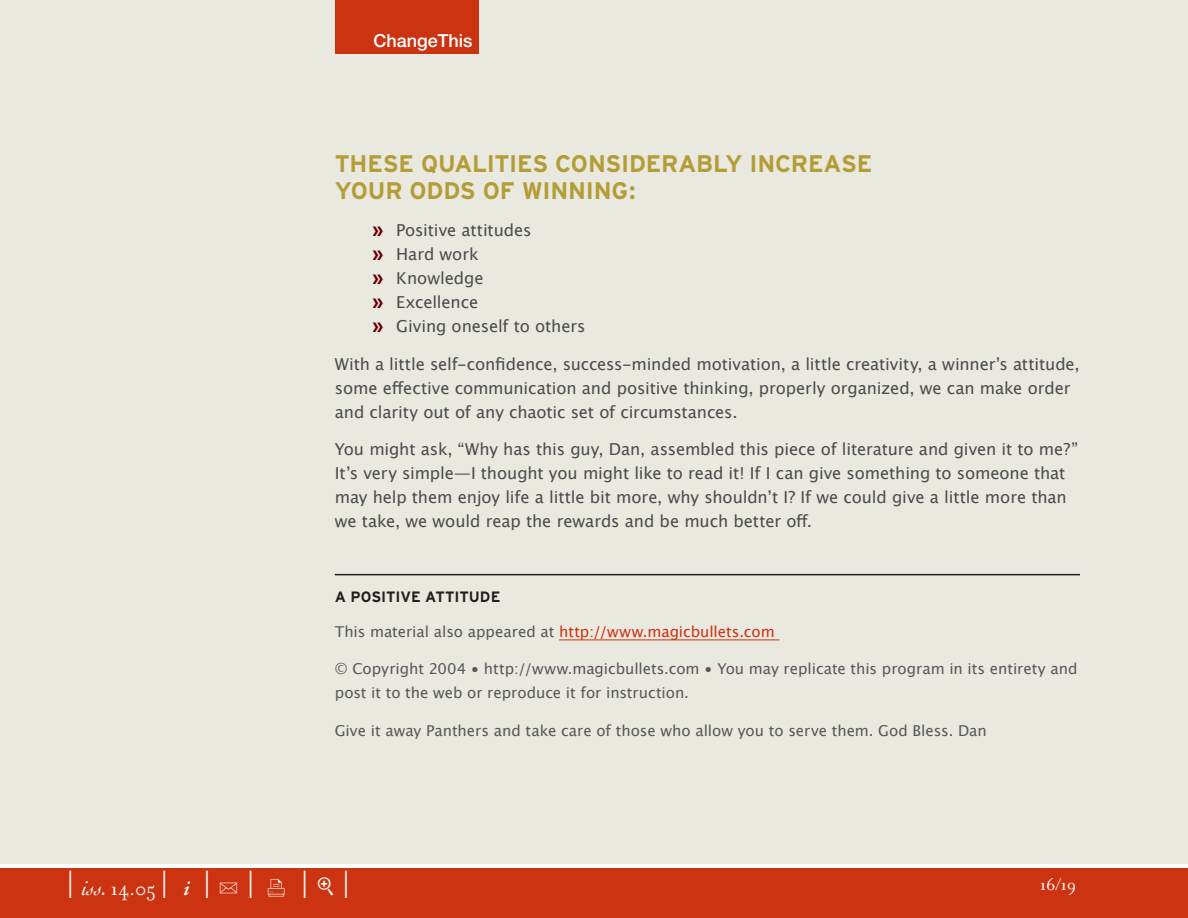
<style>
.page{position:relative;width:1188px;height:918px;background:#fff}
.page>*{position:absolute;margin:0;border:0;box-sizing:border-box;transform-origin:0 0}
.t1{font:36px "Filosofia";color:#fff}
.t2{font:700 24px/27px "Interstate";letter-spacing:-.01em;color:#b39d36}
.t3{font:21px "Filosofia";color:#fff}
.t4{font:500 18px "Helvetica Neue";color:#fff}
.t5{font:18px "Filosofia";color:#fff}
.t6{font:16.5px/24px "Lucida Grande";letter-spacing:-.005em;color:#4b4c4d}
.t7{font:15px/24px "Lucida Grande";color:#57585a}
.t8{font:15px "Lucida Grande";letter-spacing:-.005em;color:#c31}
.t9{font:700 15px "Interstate";letter-spacing:-.005em;color:#231f20}
.s1{font-family:"Interstate";font-weight:700;font-size:18px;color:#600}
.s2{color:#57585a}
.s3{font-family:"Cochin";font-style:italic}
.s4{font-size:36px}
.s5{font-family:"Adobe Garamond";font-weight:600;font-style:italic}
.s6{font-family:"FF Dingbests"}
</style>
<div class="page">
<div style="left:0;top:0;width:1188px;height:864px;background:#eae9e0"></div>
<div style="left:0;top:868px;width:1188px;height:50px;background:#c31"></div>
<div style="left:335px;top:0;width:144px;height:54px;background:#c31"></div>
<hr style="left:335px;top:574px;width:745px;height:1px;background:#231f20">
<hr style="left:559px;top:640px;width:220px;height:1px;background:#c31">
<p class="t4" style="left:374px;top:30px;width:101px">ChangeThis</p>
<h2 class="t2" style="left:335px;top:150px;width:539px">THESE QUALITIES CONSIDERABLY INCREASE<br>YOUR ODDS OF WINNING:</h2>
<p class="t6" style="left:372px;top:219px;width:215px"><span class="s1">»</span> Positive attitudes<br><span class="s1">»</span> Hard work<br><span class="s1">»</span> Knowledge<br><span class="s1">»</span> Excellence<br><span class="s1">»</span> Giving oneself to others</p>
<p class="t6" style="left:335px;top:352px;width:747px">With a little self-confidence, success-minded motivation, a little creativity, a winnerʼs attitude, some effective communication and positive thinking, properly organized, we can make order and clarity out of any chaotic set of circumstances.</p>
<p class="t6" style="left:335px;top:438px;width:745px">You might ask, “Why has this guy, Dan, assembled this piece of literature and given it to me?” Itʼs very simple—I thought you might like to read it! If I can give something to someone that may help them enjoy life a little bit more, why shouldnʼt I? If we could give a little more than we take, we would reap the rewards and be much better off.</p>
<p class="t9" style="left:335px;top:589px;width:167px">A POSITIVE ATTITUDE</p>
<p class="t8" style="left:335px;top:623px;width:441px"><span class="s2">This material also appeared at</span> http://www.magicbullets.com</p>
<p class="t7" style="left:335px;top:657px;width:744px">© Copyright 2004 • http://www.magicbullets.com • You may replicate this program in its entirety and post it to the web or reproduce it for instruction.</p>
<p class="t7" style="left:335px;top:719px;width:654px">Give it away Panthers and take care of those who allow you to serve them. God Bless. Dan</p>
<h1 class="t1" style="left:66px;top:864px;width:11px">|</h1>
<p class="t5" style="left:1040px;top:874px;width:38px">16/19</p>
<p class="t3" style="left:82px;top:877px;width:271px"><span class="s3">iss.</span> 14.05 <span class="s4">|</span> <span class="s5">i</span> <span class="s4">|</span> <span class="s6">U</span> <span class="s4">|</span> <span class="s6">X</span> <span class="s4">| |</span></p>
</div>
